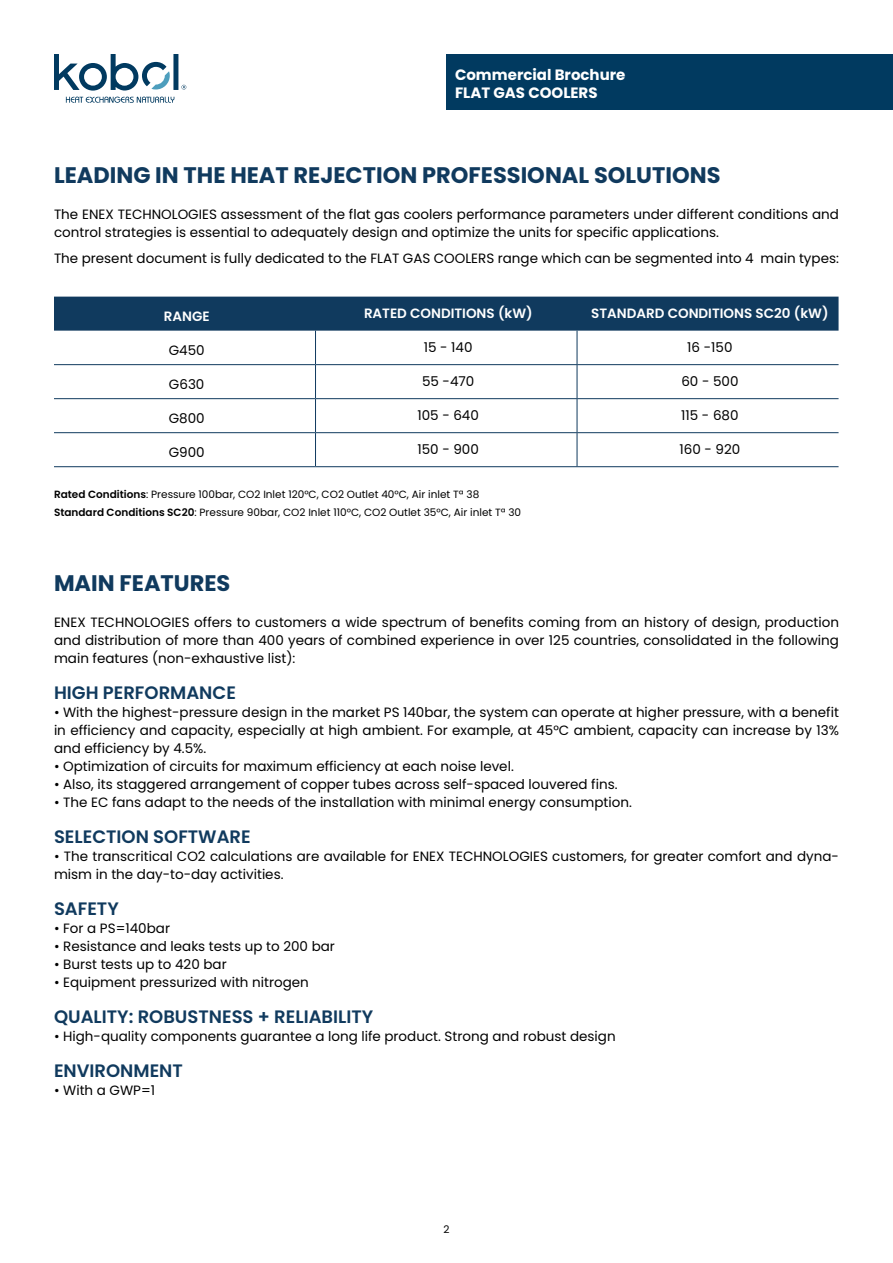
<style>
.page{position:relative;width:893px;height:1263px;background:#fff}
.page>*{position:absolute;margin:0;border:0;box-sizing:border-box;transform-origin:0 0}
.t1{font:700 22.5px "Poppins";color:#103a5e}
.t2{font:600 18px "Poppins";color:#103a5e}
.t3{font:700 15px/18px "Poppins";color:#fff}
.t4{font:13.5px/18px "Poppins";color:#000}
.t5{font:600 13.5px "Poppins";color:#fff}
.t6{font:10.5px/18px "Poppins";color:#000}
.s1{font-weight:600}
</style>
<div class="page">
<div style="left:446px;top:54px;width:447px;height:55px;background:#013a60"></div>
<svg style="left:54px;top:54px;width:132px;height:37px"></svg>
<svg style="left:66px;top:97px;width:108px;height:6px"></svg>
<div style="left:54px;top:297px;width:784px;height:34px;background:#103a5e"></div>
<hr style="left:315px;top:331px;width:1px;height:33px;background:#103a5e">
<hr style="left:577px;top:331px;width:1px;height:33px;background:#103a5e">
<hr style="left:54px;top:364px;width:261px;height:1px;background:#103a5e">
<hr style="left:315px;top:364px;width:262px;height:1px;background:#103a5e">
<hr style="left:315px;top:365px;width:1px;height:33px;background:#103a5e">
<hr style="left:577px;top:364px;width:261px;height:1px;background:#103a5e">
<hr style="left:577px;top:365px;width:1px;height:33px;background:#103a5e">
<hr style="left:54px;top:398px;width:261px;height:1px;background:#103a5e">
<hr style="left:315px;top:398px;width:262px;height:1px;background:#103a5e">
<hr style="left:315px;top:399px;width:1px;height:33px;background:#103a5e">
<hr style="left:577px;top:398px;width:261px;height:1px;background:#103a5e">
<hr style="left:577px;top:399px;width:1px;height:33px;background:#103a5e">
<hr style="left:54px;top:432px;width:261px;height:1px;background:#103a5e">
<hr style="left:315px;top:432px;width:262px;height:1px;background:#103a5e">
<hr style="left:315px;top:433px;width:1px;height:33px;background:#103a5e">
<hr style="left:577px;top:432px;width:261px;height:1px;background:#103a5e">
<hr style="left:577px;top:433px;width:1px;height:33px;background:#103a5e">
<hr style="left:54px;top:466px;width:261px;height:1px;background:#103a5e">
<hr style="left:315px;top:466px;width:262px;height:1px;background:#103a5e">
<hr style="left:577px;top:466px;width:261px;height:1px;background:#103a5e">
<p class="t3" style="left:455px;top:66px;width:172px">Commercial Brochure<br>FLAT GAS COOLERS</p>
<h1 class="t1" style="left:54px;top:162px;width:668px">LEADING IN THE HEAT REJECTION PROFESSIONAL SOLUTIONS</h1>
<p class="t4" style="left:54px;top:205px;width:786px">The ENEX TECHNOLOGIES assessment of the flat gas coolers performance parameters under different conditions and control strategies is essential to adequately design and optimize the units for specific applications.</p>
<p class="t4" style="left:54px;top:249px;width:786px">The present document is fully dedicated to the FLAT GAS COOLERS range which can be segmented into 4 main types:</p>
<p class="t5" style="left:164px;top:308px;width:47px">RANGE</p>
<p class="t5" style="left:364px;top:306px;width:170px">RATED CONDITIONS (kW)</p>
<p class="t5" style="left:591px;top:306px;width:239px">STANDARD CONDITIONS SC20 (kW)</p>
<p class="t4" style="left:169px;top:341px;width:37px">G450</p>
<p class="t4" style="left:424px;top:338px;width:50px">15 - 140</p>
<p class="t4" style="left:687px;top:338px;width:47px">16 -150</p>
<p class="t4" style="left:169px;top:375px;width:37px">G630</p>
<p class="t4" style="left:422px;top:373px;width:54px">55 -470</p>
<p class="t4" style="left:681px;top:373px;width:59px">60 - 500</p>
<p class="t4" style="left:169px;top:409px;width:37px">G800</p>
<p class="t4" style="left:417px;top:407px;width:63px">105 - 640</p>
<p class="t4" style="left:681px;top:407px;width:59px">115 - 680</p>
<p class="t4" style="left:169px;top:443px;width:37px">G900</p>
<p class="t4" style="left:417px;top:441px;width:63px">150 - 900</p>
<p class="t4" style="left:679px;top:441px;width:62px">160 - 920</p>
<p class="t6" style="left:54px;top:485px;width:469px"><span class="s1">Rated Conditions</span>: Pressure 100bar, CO2 Inlet 120°C, CO2 Outlet 40°C, Air inlet Tª 38<br><span class="s1">Standard Conditions SC20</span>: Pressure 90bar, CO2 Inlet 110°C, CO2 Outlet 35°C, Air inlet Tª 30</p>
<h1 class="t1" style="left:54px;top:570px;width:178px">MAIN FEATURES</h1>
<p class="t4" style="left:54px;top:613px;width:786px;text-align:justify">ENEX TECHNOLOGIES offers to customers a wide spectrum of benefits coming from an history of design, production and distribution of more than 400 years of combined experience in over 125 countries, consolidated in the following main features (non-exhaustive list):</p>
<h2 class="t2" style="left:54px;top:682px;width:183px">HIGH PERFORMANCE</h2>
<p class="t4" style="left:54px;top:703px;width:786px;text-align:justify">• With the highest-pressure design in the market PS 140bar, the system can operate at higher pressure, with a benefit in efficiency and capacity, especially at high ambient. For example, at 45°C ambient, capacity can increase by 13% and efficiency by 4.5%.</p>
<p class="t4" style="left:54px;top:757px;width:461px">• Optimization of circuits for maximum efficiency at each noise level.</p>
<p class="t4" style="left:54px;top:775px;width:565px">• Also, its staggered arrangement of copper tubes across self-spaced louvered fins.</p>
<p class="t4" style="left:54px;top:793px;width:579px">• The EC fans adapt to the needs of the installation with minimal energy consumption.</p>
<h2 class="t2" style="left:54px;top:826px;width:198px">SELECTION SOFTWARE</h2>
<p class="t4" style="left:54px;top:847px;width:786px">• The transcritical CO2 calculations are available for ENEX TECHNOLOGIES customers, for greater comfort and dyna&shy;mism in the day-to-day activities.</p>
<h2 class="t2" style="left:54px;top:898px;width:66px">SAFETY</h2>
<p class="t4" style="left:54px;top:919px;width:118px">• For a PS=140bar</p>
<p class="t4" style="left:54px;top:937px;width:282px">• Resistance and leaks tests up to 200 bar</p>
<p class="t4" style="left:54px;top:955px;width:174px">• Burst tests up to 420 bar</p>
<p class="t4" style="left:54px;top:973px;width:256px">• Equipment pressurized with nitrogen</p>
<h2 class="t2" style="left:54px;top:1006px;width:321px">QUALITY: ROBUSTNESS + RELIABILITY</h2>
<p class="t4" style="left:54px;top:1027px;width:563px">• High-quality components guarantee a long life product. Strong and robust design</p>
<h2 class="t2" style="left:54px;top:1060px;width:130px">ENVIRONMENT</h2>
<p class="t4" style="left:54px;top:1081px;width:103px">• With a GWP=1</p>
<p class="t6" style="left:443px;top:1220px;width:8px">2</p>
</div>
